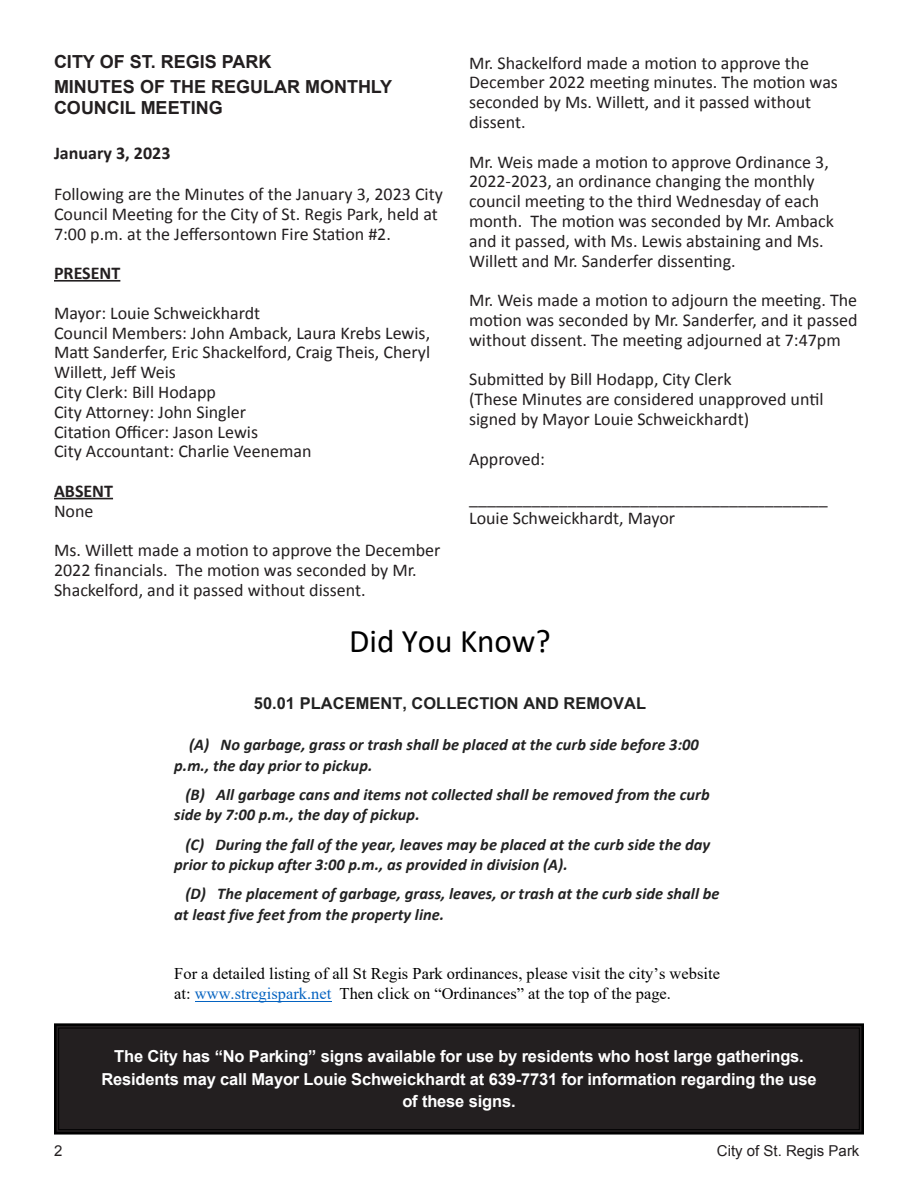
<style>
.page{position:relative;width:918px;height:1188px;background:#fff}
.page>*{position:absolute;margin:0;border:0;box-sizing:border-box;transform-origin:0 0}
.t1{font:33.15px "Calibri";color:#000}
.t2{font:18px/19.8px "Calibri";color:#231f20}
.t3{font:700 18px/24.5px "Arial";color:#231f20}
.t4{font:700 18px "Calibri";color:#231f20}
.t5{font:700 16.5px/22.5px "Arial";letter-spacing:-.01em;color:#fff;text-align:center}
.t6{font:italic 700 16.35px/20.4px "Calibri";letter-spacing:.005em;color:#222}
.t7{font:16.35px/20.4px "Times New Roman";color:#000}
.t8{font:700 16.35px "Arial";letter-spacing:.005em;color:#222}
.t9{font:15px "Arial";color:#231f20}
.s1{color:#0563c1}
</style>
<div class="page">
<svg style="left:54px;top:1023px;width:810px;height:112px;background:#221e1f"></svg>
<div style="left:58px;top:1028px;width:802px;height:102px;border:1px solid #000"></div>
<hr style="left:54px;top:280px;width:66px;height:2px;background:#231f20">
<hr style="left:54px;top:498px;width:59px;height:1px;background:#231f20">
<hr style="left:195px;top:1001px;width:137px;height:1px;background:#0563c1">
<p class="t3" style="left:54px;top:50px;width:340px">CITY OF ST. REGIS PARK<br>MINUTES OF THE REGULAR MONTHLY</p>
<p class="t3" style="left:54px;top:96px;width:170px">COUNCIL MEETING</p>
<p class="t4" style="left:54px;top:142px;width:118px">January 3, 2023</p>
<p class="t2" style="left:54px;top:184px;width:390px">Following are the Minutes of the January 3, 2023 City<br>Council Meeting for the City of St. Regis Park, held at<br>7:00 p.m. at the Jeffersontown Fire Station #2.</p>
<p class="t4" style="left:54px;top:262px;width:68px">PRESENT</p>
<p class="t2" style="left:54px;top:303px;width:378px">Mayor: Louie Schweickhardt<br>Council Members: John Amback, Laura Krebs Lewis, Matt Sanderfer, Eric Shackelford, Craig Theis, Cheryl Willett, Jeff Weis<br>City Clerk: Bill Hodapp<br>City Attorney: John Singler<br>Citation Officer: Jason Lewis<br>City Accountant: Charlie Veeneman</p>
<p class="t4" style="left:54px;top:480px;width:61px">ABSENT</p>
<p class="t2" style="left:54px;top:491px;width:388px;line-height:39.6px">None<br>Ms. Willett made a motion to approve the December</p>
<p class="t2" style="left:54px;top:560px;width:364px">2022 financials. The motion was seconded by Mr.<br>Shackelford, and it passed without dissent.</p>
<p class="t2" style="left:469px;top:53px;width:370px">Mr. Shackelford made a motion to approve the December 2022 meeting minutes. The motion was seconded by Ms. Willett, and it passed without dissent.</p>
<p class="t2" style="left:469px;top:152px;width:366px">Mr. Weis made a motion to approve Ordinance 3, 2022-2023, an ordinance changing the monthly council meeting to the third Wednesday of each month. The motion was seconded by Mr. Amback and it passed, with Ms. Lewis abstaining and Ms.<br>Willett and Mr. Sanderfer dissenting.</p>
<p class="t2" style="left:469px;top:290px;width:390px;text-align:justify">Mr. Weis made a motion to adjourn the meeting. The motion was seconded by Mr. Sanderfer, and it passed without dissent. The meeting adjourned at 7:47pm</p>
<p class="t2" style="left:469px;top:370px;width:356px">Submitted by Bill Hodapp, City Clerk<br>(These Minutes are considered unapproved until signed by Mayor Louie Schweickhardt)</p>
<p class="t2" style="left:469px;top:449px;width:77px">Approved:</p>
<p class="t2" style="left:469px;top:488px;width:360px">________________________________________<br>Louie Schweickhardt, Mayor</p>
<h1 class="t1" style="left:349px;top:618px;width:203px">Did You Know?</h1>
<p class="t8" style="left:254px;top:692px;width:394px">50.01 PLACEMENT, COLLECTION AND REMOVAL</p>
<p class="t6" style="left:174px;top:734px;width:526px;text-indent:15px">(A) No garbage, grass or trash shall be placed at the curb side before 3:00 p.m., the day prior to pickup.</p>
<p class="t6" style="left:174px;top:784px;width:537px;text-indent:11px">(B) All garbage cans and items not collected shall be removed from the curb side by 7:00 p.m., the day of pickup.</p>
<p class="t6" style="left:174px;top:834px;width:538px;text-indent:11px">(C) During the fall of the year, leaves may be placed at the curb side the day prior to pickup after 3:00 p.m., as provided in division (A).</p>
<p class="t6" style="left:174px;top:883px;width:547px;text-indent:11px">(D) The placement of garbage, grass, leaves, or trash at the curb side shall be at least five feet from the property line.</p>
<p class="t7" style="left:174px;top:962px;width:547px">For a detailed listing of all St Regis Park ordinances, please visit the city’s website at: <span class="s1">www.stregispark.net</span> Then click on “Ordinances” at the top of the page.</p>
<p class="t5" style="left:101px;top:1046px;width:717px">The City has “No Parking” signs available for use by residents who host large gatherings.<br>Residents may call Mayor Louie Schweickhardt at 639-7731 for information regarding the use of these signs.</p>
<p class="t9" style="left:54px;top:1141px;width:10px">2</p>
<p class="t9" style="left:717px;top:1141px;width:144px">City of St. Regis Park</p>
</div>
